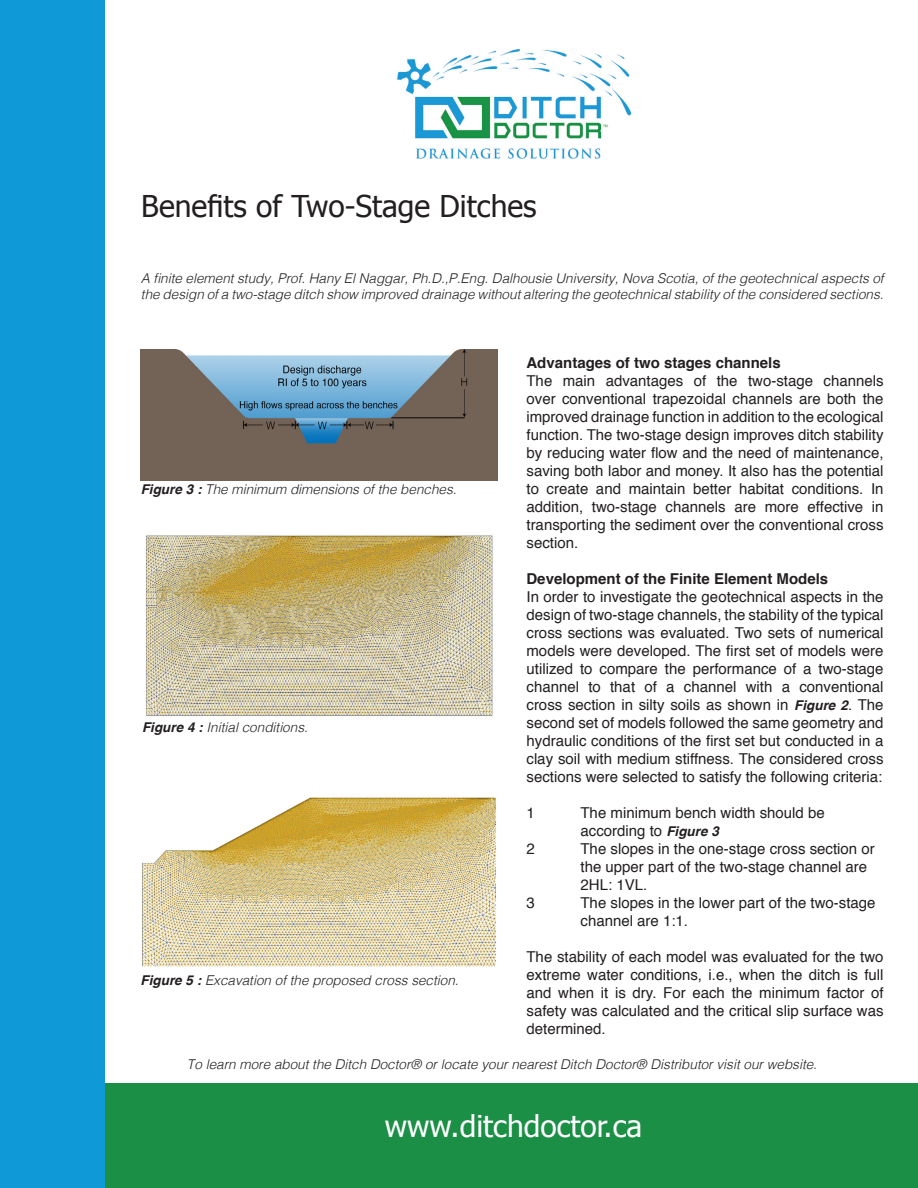
<style>
.page{position:relative;width:918px;height:1188px;background:#fff}
.page>*{position:absolute;margin:0;border:0;box-sizing:border-box;transform-origin:0 0}
.t1{font:30px "Tahoma";color:#231f20}
.t2{font:30px "Tahoma";color:#fff}
.t3{font:15px/18px "Helvetica";color:#231f20;text-align:justify}
.t4{font:700 15px "Helvetica";color:#231f20}
.t5{font:italic 300 13.5px/16.2px "Helvetica";color:#231f20}
.s1{font-weight:700}
.s2{font-weight:700;font-style:italic;font-size:13.5px}
</style>
<div class="page">
<div style="left:0;top:1083px;width:918px;height:105px;background:#1a8f45"></div>
<img style="left:145px;top:532px;width:349px;height:185px">
<img style="left:142px;top:797px;width:354px;height:170px">
<img style="left:397px;top:49px;width:235px;height:110px">
<div style="left:0;top:0;width:105px;height:1188px;background:#0f99d6"></div>
<img style="left:141px;top:349px;width:357px;height:131px">
<p class="t1" style="left:141px;top:186px;width:397px">Benefits of Two-Stage Ditches</p>
<p class="t5" style="left:141px;top:269px;width:744px">A finite element study, Prof. Hany El Naggar, Ph.D.,P.Eng. Dalhousie University, Nova Scotia, of the geotechnical aspects of the design of a two-stage ditch show improved drainage without altering the geotechnical stability of the considered sections.</p>
<p class="t5" style="left:141px;top:480px;width:317px"><span class="s1">Figure 3 :</span> The minimum dimensions of the benches.</p>
<p class="t5" style="left:142px;top:718px;width:167px"><span class="s1">Figure 4 :</span> Initial conditions.</p>
<p class="t5" style="left:141px;top:971px;width:320px"><span class="s1">Figure 5 :</span> Excavation of the proposed cross section.</p>
<p class="t4" style="left:526px;top:351px;width:256px">Advantages of two stages channels</p>
<p class="t3" style="left:526px;top:373px;width:359px">The main advantages of the two-stage channels over conventional trapezoidal channels are both the improved drainage function in addition to the ecological function. The two-stage design improves ditch stability by reducing water flow and the need of maintenance, saving both labor and money. It also has the potential to create and maintain better habitat conditions. In addition, two-stage channels are more effective in transporting the sediment over the conventional cross section.</p>
<p class="t4" style="left:526px;top:567px;width:303px">Development of the Finite Element Models</p>
<p class="t3" style="left:526px;top:589px;width:359px">In order to investigate the geotechnical aspects in the design of two-stage channels, the stability of the typical cross sections was evaluated. Two sets of numerical models were developed. The first set of models were utilized to compare the performance of a two-stage channel to that of a channel with a conventional cross section in silty soils as shown in <span class="s2">Figure 2</span>. The second set of models followed the same geometry and hydraulic conditions of the first set but conducted in a clay soil with medium stiffness. The considered cross sections were selected to satisfy the following criteria:</p>
<p class="t3" style="left:526px;top:805px;width:10px">1</p>
<p class="t3" style="left:580px;top:805px;width:246px">The minimum bench width should be according to <span class="s2">Figure 3</span></p>
<p class="t3" style="left:526px;top:841px;width:10px">2</p>
<p class="t3" style="left:580px;top:841px;width:296px;text-align:left">The slopes in the one-stage cross section or the upper part of the two-stage channel are<br>2HL: 1VL.</p>
<p class="t3" style="left:526px;top:895px;width:10px">3</p>
<p class="t3" style="left:580px;top:895px;width:297px">The slopes in the lower part of the two-stage channel are 1:1.</p>
<p class="t3" style="left:526px;top:949px;width:359px">The stability of each model was evaluated for the two extreme water conditions, i.e., when the ditch is full and when it is dry. For each the minimum factor of safety was calculated and the critical slip surface was determined.</p>
<p class="t5" style="left:187px;top:1055px;width:632px">To learn more about the Ditch Doctor® or locate your nearest Ditch Doctor® Distributor visit our website.</p>
<p class="t2" style="left:385px;top:1106px;width:259px">www.ditchdoctor.ca</p>
</div>
